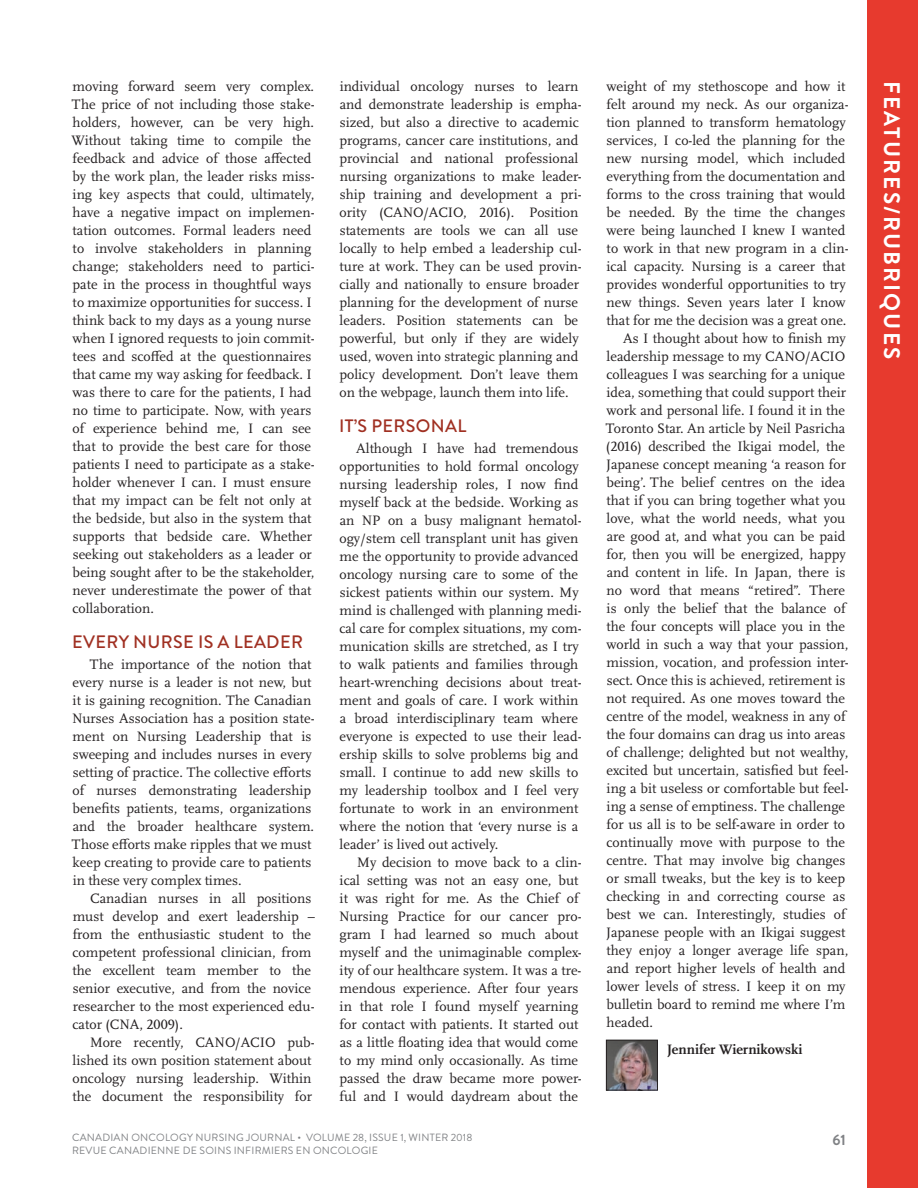
<style>
.page{position:relative;width:918px;height:1188px;background:#fff}
.page>*{position:absolute;margin:0;border:0;box-sizing:border-box;transform-origin:0 0}
.t1{font:700 22.5px "Brandon Grotesque";letter-spacing:.095em;color:#fff}
.t2{font:500 18px "Brandon Grotesque";letter-spacing:.02em;color:#a03022}
.t3{font:700 15px "Brandon Grotesque";color:#808285}
.t4{font:14.25px/18px "Scala Pro";color:#231f20}
.t5{font:700 14.25px "Scala Pro";color:#231f20}
.t6{font:10.5px/12.6px "Brandon Grotesque";letter-spacing:.02em;color:#808285}
</style>
<div class="page">
<div style="left:867px;top:0;width:51px;height:1188px;background:#e73a2e"></div>
<img style="left:608px;top:1042px;width:48px;height:46px">
<div style="left:606px;top:1040px;width:52px;height:50px;border:1px solid #231f20"></div>
<p class="t4" style="left:72px;top:78px;width:245px">moving forward seem very complex.<br>The price of not including those stake&shy;holders, however, can be very high.<br>Without taking time to compile the feedback and advice of those affected by the work plan, the leader risks miss&shy;ing key aspects that could, ultimately, have a negative impact on implemen&shy;tation outcomes. Formal leaders need to involve stakeholders in planning change; stakeholders need to partici&shy;pate in the process in thoughtful ways to maximize opportunities for success. I think back to my days as a young nurse when I ignored requests to join commit&shy;tees and scoffed at the questionnaires that came my way asking for feedback. I was there to care for the patients, I had no time to participate. Now, with years of experience behind me, I can see that to provide the best care for those patients I need to participate as a stake&shy;holder whenever I can. I must ensure that my impact can be felt not only at the bedside, but also in the system that supports that bedside care. Whether seeking out stakeholders as a leader or being sought after to be the stakeholder, never underestimate the power of that collaboration.</p>
<p class="t2" style="left:72px;top:629px;width:88px">EVERY NURSE</p>
<p class="t2" style="left:198px;top:629px;width:94px">IS A LEADER</p>
<p class="t4" style="left:72px;top:655px;width:244px;text-indent:18px">The importance of the notion that every nurse is a leader is not new, but it is gaining recognition. The Canadian Nurses Association has a position state&shy;ment on Nursing Leadership that is sweeping and includes nurses in every setting of practice. The collective efforts of nurses demonstrating leadership benefits patients, teams, organizations and the broader healthcare system.<br>Those efforts make ripples that we must keep creating to provide care to patients in these very complex times.</p>
<p class="t4" style="left:73px;top:889px;width:244px;text-indent:18px">Canadian nurses in all positions must develop and exert leadership – from the enthusiastic student to the competent professional clinician, from the excellent team member to the senior executive, and from the novice researcher to the most experienced edu&shy;cator (CNA, 2009).</p>
<p class="t4" style="left:73px;top:1033px;width:244px;text-indent:18px">More recently, CANO/ACIO pub&shy;lished its own position statement about oncology nursing leadership. Within the document the responsibility for</p>
<p class="t4" style="left:340px;top:78px;width:244px">individual oncology nurses to learn and demonstrate leadership is empha&shy;sized, but also a directive to academic programs, cancer care institutions, and provincial and national professional nursing organizations to make leader&shy;ship training and development a pri&shy;ority (CANO/ACIO, 2016). Position statements are tools we can all use locally to help embed a leadership cul&shy;ture at work. They can be used provin&shy;cially and nationally to ensure broader planning for the development of nurse leaders. Position statements can be powerful, but only if they are widely used, woven into strategic planning and policy development. Don’t leave them on the webpage, launch them into life.</p>
<p class="t2" style="left:339px;top:413px;width:55px">IT’S PERS</p>
<p class="t2" style="left:416px;top:413px;width:50px">ONAL</p>
<p class="t4" style="left:340px;top:439px;width:244px;text-indent:17px">Although I have had tremendous opportunities to hold formal oncology nursing leadership roles, I now find myself back at the bedside. Working as an NP on a busy malignant hematol&shy;ogy/stem cell transplant unit has given me the opportunity to provide advanced oncology nursing care to some of the sickest patients within our system. My mind is challenged with planning medi&shy;cal care for complex situations, my com&shy;munication skills are stretched, as I try to walk patients and families through heart-wrenching decisions about treat&shy;ment and goals of care. I work within a broad interdisciplinary team where everyone is expected to use their lead&shy;ership skills to solve problems big and small. I continue to add new skills to my leadership toolbox and I feel very fortunate to work in an environment where the notion that ‘every nurse is a leader’ is lived out actively.</p>
<p class="t4" style="left:339px;top:853px;width:244px;text-indent:18px">My decision to move back to a clin&shy;ical setting was not an easy one, but it was right for me. As the Chief of Nursing Practice for our cancer pro&shy;gram I had learned so much about myself and the unimaginable complex&shy;ity of our healthcare system. It was a tre&shy;mendous experience. After four years in that role I found myself yearning for contact with patients. It started out as a little floating idea that would come to my mind only occasionally. As time passed the draw became more power&shy;ful and I would daydream about the</p>
<p class="t4" style="left:607px;top:78px;width:240px">weight of my stethoscope and how it</p>
<p class="t4" style="left:607px;top:96px;width:243px">felt around my neck. As our organiza-</p>
<p class="t4" style="left:607px;top:114px;width:241px">tion planned to transform hematology</p>
<p class="t4" style="left:607px;top:132px;width:240px">services, I co-led the planning for the</p>
<p class="t4" style="left:607px;top:150px;width:240px">new nursing model, which included</p>
<p class="t4" style="left:606px;top:168px;width:240px">everything from the documentation and</p>
<p class="t4" style="left:607px;top:186px;width:240px">forms to the cross training that would</p>
<p class="t4" style="left:606px;top:204px;width:240px">be needed. By the time the changes</p>
<p class="t4" style="left:607px;top:222px;width:240px">were being launched I knew I wanted</p>
<p class="t4" style="left:607px;top:240px;width:244px">to work in that new program in a clin-</p>
<p class="t4" style="left:607px;top:258px;width:240px">ical capacity. Nursing is a career that</p>
<p class="t4" style="left:606px;top:276px;width:241px">provides wonderful opportunities to try</p>
<p class="t4" style="left:607px;top:294px;width:241px">new things. Seven years later I know</p>
<p class="t4" style="left:607px;top:312px;width:241px">that for me the decision was a great one.</p>
<p class="t4" style="left:623px;top:330px;width:224px">As I thought about how to finish my</p>
<p class="t4" style="left:607px;top:348px;width:240px">leadership message to my CANO/ACIO</p>
<p class="t4" style="left:607px;top:366px;width:240px">colleagues I was searching for a unique</p>
<p class="t4" style="left:607px;top:384px;width:241px">idea, something that could support their</p>
<p class="t4" style="left:607px;top:402px;width:240px">work and personal life. I found it in the</p>
<p class="t4" style="left:606px;top:420px;width:241px">Toronto Star. An article by Neil Pasricha</p>
<p class="t4" style="left:606px;top:438px;width:241px">(2016) described the Ikigai model, the</p>
<p class="t4" style="left:606px;top:456px;width:241px">Japanese concept meaning ‘a reason for</p>
<p class="t4" style="left:606px;top:474px;width:240px">being’. The belief centres on the idea</p>
<p class="t4" style="left:607px;top:492px;width:240px">that if you can bring together what you</p>
<p class="t4" style="left:607px;top:510px;width:240px">love, what the world needs, what you</p>
<p class="t4" style="left:607px;top:528px;width:240px">are good at, and what you can be paid</p>
<p class="t4" style="left:607px;top:546px;width:241px">for, then you will be energized, happy</p>
<p class="t4" style="left:607px;top:564px;width:240px">and content in life. In Japan, there is</p>
<p class="t4" style="left:607px;top:582px;width:240px">no word that means “retired”. There</p>
<p class="t4" style="left:607px;top:600px;width:241px">is only the belief that the balance of</p>
<p class="t4" style="left:607px;top:618px;width:240px">the four concepts will place you in the</p>
<p class="t4" style="left:607px;top:636px;width:243px">world in such a way that your passion,</p>
<p class="t4" style="left:607px;top:654px;width:243px">mission, vocation, and profession inter-</p>
<p class="t4" style="left:607px;top:672px;width:240px">sect. Once this is achieved, retirement is</p>
<p class="t4" style="left:607px;top:690px;width:240px">not required. As one moves toward the</p>
<p class="t4" style="left:607px;top:708px;width:241px">centre of the model, weakness in any of</p>
<p class="t4" style="left:607px;top:726px;width:240px">the four domains can drag us into areas</p>
<p class="t4" style="left:606px;top:744px;width:243px">of challenge; delighted but not wealthy,</p>
<p class="t4" style="left:606px;top:762px;width:244px">excited but uncertain, satisfied but feel-</p>
<p class="t4" style="left:607px;top:780px;width:243px">ing a bit useless or comfortable but feel-</p>
<p class="t4" style="left:607px;top:798px;width:240px">ing a sense of emptiness. The challenge</p>
<p class="t4" style="left:607px;top:816px;width:240px">for us all is to be self-aware in order to</p>
<p class="t4" style="left:607px;top:834px;width:240px">continually move with purpose to the</p>
<p class="t4" style="left:607px;top:852px;width:240px">centre. That may involve big changes</p>
<p class="t4" style="left:606px;top:870px;width:240px">or small tweaks, but the key is to keep</p>
<p class="t4" style="left:607px;top:888px;width:240px">checking in and correcting course as</p>
<p class="t4" style="left:606px;top:906px;width:241px">best we can. Interestingly, studies of</p>
<p class="t4" style="left:606px;top:924px;width:241px">Japanese people with an Ikigai suggest</p>
<p class="t4" style="left:607px;top:942px;width:243px">they enjoy a longer average life span,</p>
<p class="t4" style="left:607px;top:960px;width:240px">and report higher levels of health and</p>
<p class="t4" style="left:607px;top:978px;width:241px">lower levels of stress. I keep it on my</p>
<p class="t4" style="left:606px;top:996px;width:240px">bulletin board to remind me where I’m</p>
<p class="t4" style="left:607px;top:1014px;width:48px">headed.</p>
<p class="t5" style="left:667px;top:1042px;width:137px">Jennifer Wiernikowski</p>
<p class="t6" style="left:72px;top:1132px;width:86px">CANADIAN ONCO</p>
<p class="t3" style="left:833px;top:1129px;width:15px">61</p>
<p class="t6" style="left:72px;top:1132px;width:402px;text-indent:93px">LOGY N URSING JOURNAL • VOLUME 28, ISSUE 1, WINTER 2018<br>REVUE CANADIENNE DE SOINS INFIRMIERS EN ONCOLOGIE</p>
<h1 class="t1" style="left:908px;top:81px;width:277px;rotate:90deg">FEATURES/Ru briques</h1>
</div>
